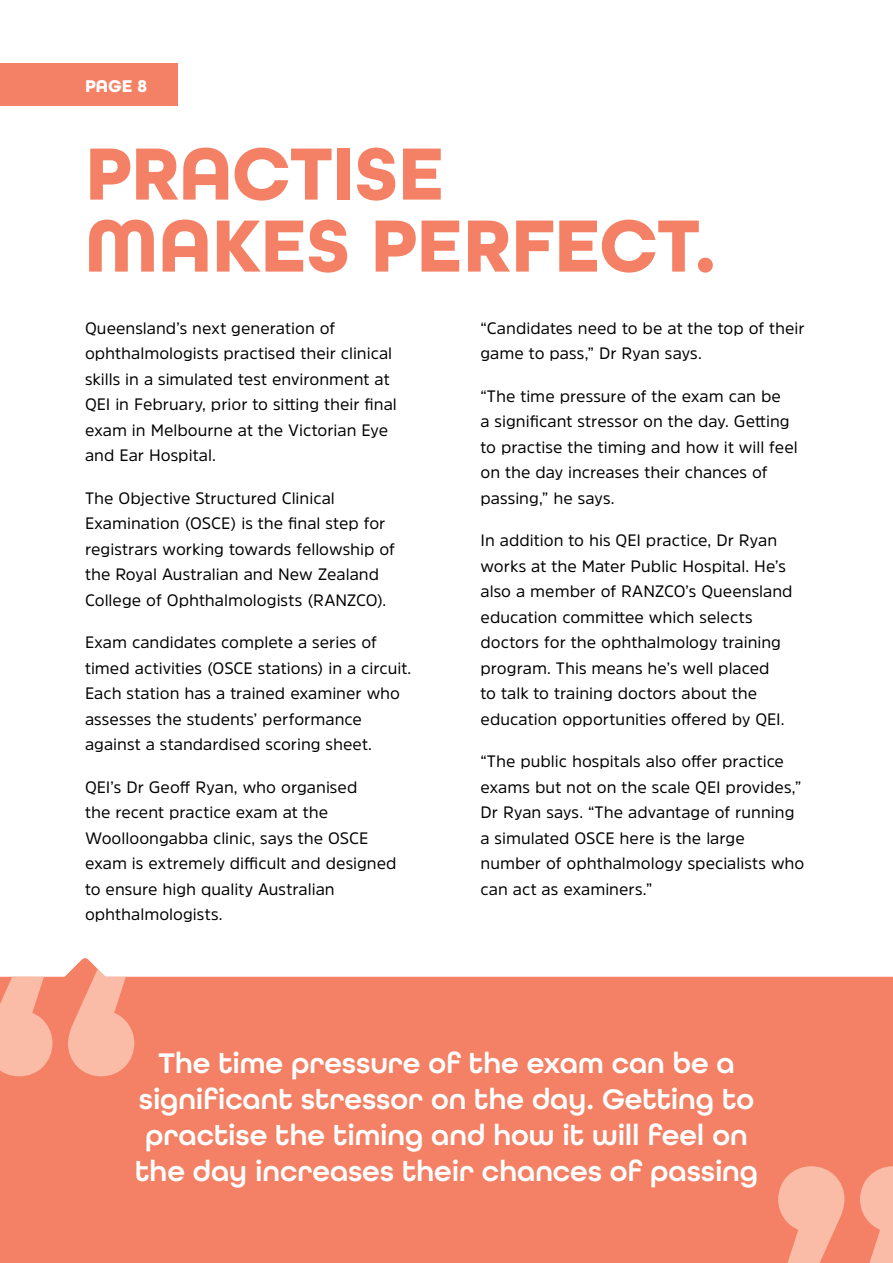
<style>
.page{position:relative;width:893px;height:1263px;background:#fff}
.page>*{position:absolute;margin:0;border:0;box-sizing:border-box;transform-origin:0 0}
.t1{font:700 78px/72px "All Round Gothic";letter-spacing:-.005em;color:#f48165}
.t2{font:600 30px/36px "All Round Gothic";letter-spacing:-.005em;color:#fff;text-align:center}
.t3{font:700 18px "All Round Gothic";color:#fff}
.t4{font:16.5px/25.5px "Amsi Pro";color:#000}
</style>
<div class="page">
<div style="left:0;top:64px;width:178px;height:42px;background:#f48165"></div>
<div style="left:0;top:976px;width:893px;height:287px;background:#f48165"></div>
<svg style="left:0;top:958px;width:134px;height:118px;background:#f8b29e"></svg>
<svg style="left:778px;top:1166px;width:115px;height:97px;background:#f7a58d"></svg>
<p class="t3" style="left:85px;top:75px;width:63px">PAGE 8</p>
<h1 class="t1" style="left:85px;top:138px;width:632px">PRACTISE<br>MAKES PERFECT.</h1>
<p class="t4" style="left:85px;top:315px;width:313px">Queensland’s next generation of ophthalmologists practised their clinical skills in a simulated test environment at QEI in February, prior to sitting their final exam in Melbourne at the Victorian Eye and Ear Hospital.</p>
<p class="t4" style="left:85px;top:485px;width:311px">The Objective Structured Clinical Examination (OSCE) is the final step for registrars working towards fellowship of the Royal Australian and New Zealand College of Ophthalmologists (RANZCO).</p>
<p class="t4" style="left:85px;top:629px;width:328px">Exam candidates complete a series of timed activities (OSCE stations) in a circuit.<br>Each station has a trained examiner who assesses the students’ performance against a standardised scoring sheet.</p>
<p class="t4" style="left:85px;top:774px;width:313px">QEI’s Dr Geoff Ryan, who organised<br>the recent practice exam at the<br>Woolloongabba clinic, says the OSCE exam is extremely difficult and designed to ensure high quality Australian ophthalmologists.</p>
<p class="t4" style="left:480px;top:315px;width:326px">“Candidates need to be at the top of their game to pass,” Dr Ryan says.</p>
<p class="t4" style="left:480px;top:383px;width:319px">“The time pressure of the exam can be<br>a significant stressor on the day. Getting to practise the timing and how it will feel on the day increases their chances of passing,” he says.</p>
<p class="t4" style="left:480px;top:527px;width:314px">In addition to his QEI practice, Dr Ryan works at the Mater Public Hospital. He’s also a member of RANZCO’s Queensland education committee which selects doctors for the ophthalmology training program. This means he’s well placed<br>to talk to training doctors about the education opportunities offered by QEI.</p>
<p class="t4" style="left:480px;top:748px;width:325px">“The public hospitals also offer practice exams but not on the scale QEI provides,” Dr Ryan says. “The advantage of running a simulated OSCE here is the large number of ophthalmology specialists who can act as examiners.”</p>
<h2 class="t2" style="left:135px;top:1045px;width:624px">The time pressure of the exam can be a significant stressor on the day. Getting to practise the timing and how it will feel on the day increases their chances of passing</h2>
</div>
